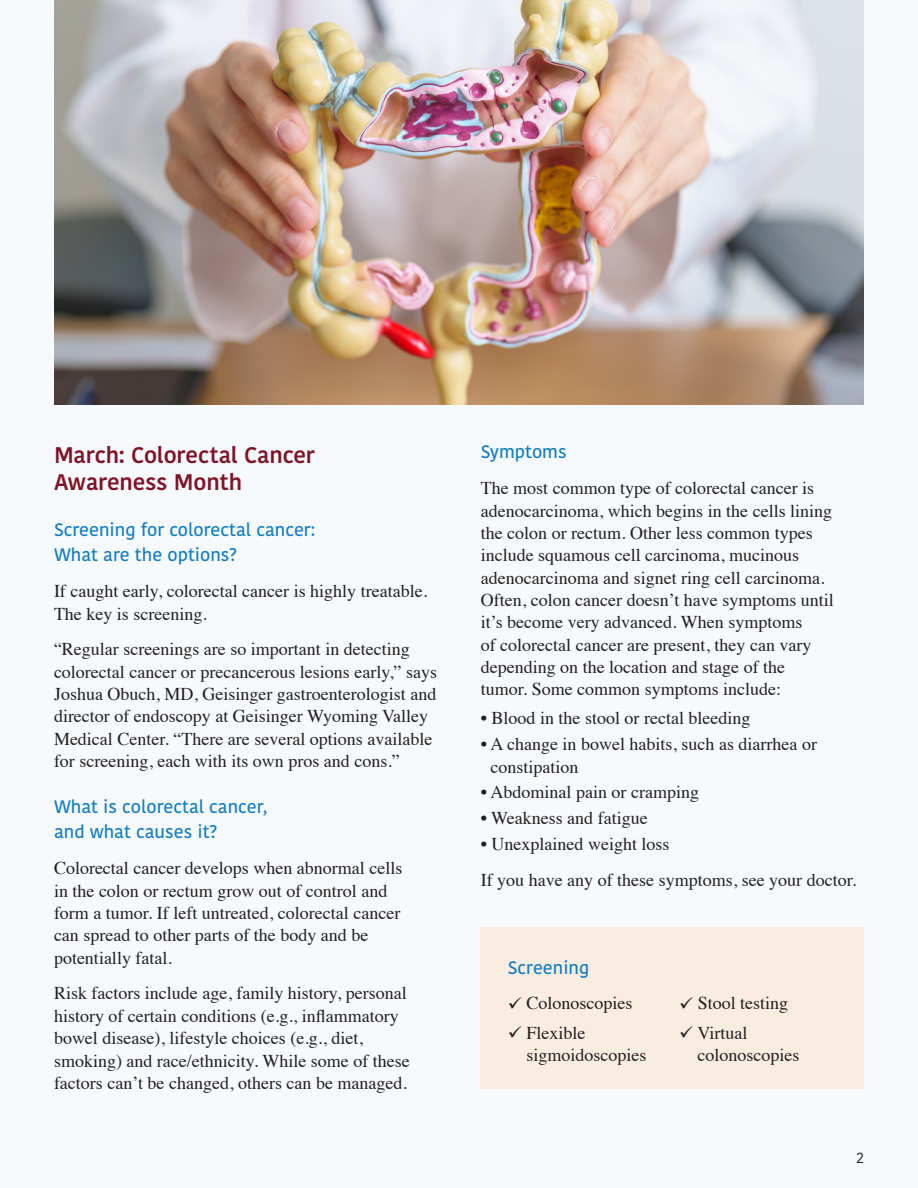
<style>
.page{position:relative;width:918px;height:1188px;background:#f7fafc}
.page>*{position:absolute;margin:0;border:0;box-sizing:border-box;transform-origin:0 0}
.t1{font:600 22.5px/27px "Kohinoor Bangla";letter-spacing:-.005em;color:#811326}
.t2{font:18px/22.4px "Times";color:#231f20}
.t3{font:500 18px/25.5px "Kohinoor Bangla";color:#127ec2}
.t4{font:15px "Kohinoor Bangla";color:#231f20}
</style>
<div class="page">
<img style="left:54px;top:0;width:810px;height:405px">
<div style="left:481px;top:928px;width:383px;height:161px;background:#f9ede2"></div>
<p class="t1" style="left:54px;top:441px;width:262px">March: Colorectal Cancer<br>Awareness Month</p>
<p class="t3" style="left:54px;top:516px;width:263px">Screening for colorectal cancer:<br>What are the options?</p>
<p class="t2" style="left:54px;top:578px;width:375px">If caught early, colorectal cancer is highly treatable.<br>The key is screening.</p>
<p class="t2" style="left:54px;top:637px;width:385px">“Regular screenings are so important in detecting colorectal cancer or precancerous lesions early,” says Joshua Obuch, MD, Geisinger gastroenterologist and director of endoscopy at Geisinger Wyoming Valley Medical Center. “There are several options available for screening, each with its own pros and cons.”</p>
<p class="t3" style="left:54px;top:793px;width:215px">What is colorectal cancer, and what causes it?</p>
<p class="t2" style="left:54px;top:855px;width:350px">Colorectal cancer develops when abnormal cells in the colon or rectum grow out of control and form a tumor. If left untreated, colorectal cancer can spread to other parts of the body and be potentially fatal.</p>
<p class="t2" style="left:54px;top:981px;width:357px">Risk factors include age, family history, personal history of certain conditions (e.g., inflammatory bowel disease), lifestyle choices (e.g., diet, smoking) and race/ethnicity. While some of these factors can’t be changed, others can be managed.</p>
<p class="t3" style="left:481px;top:439px;width:87px">Symptoms</p>
<p class="t2" style="left:481px;top:475px;width:355px">The most common type of colorectal cancer is adenocarcinoma, which begins in the cells lining the colon or rectum. Other less common types include squamous cell carcinoma, mucinous adenocarcinoma and signet ring cell carcinoma.<br>Often, colon cancer doesn’t have symptoms until it’s become very advanced. When symptoms<br>of colorectal cancer are present, they can vary depending on the location and stage of the tumor. Some common symptoms include:</p>
<p class="t2" style="left:481px;top:706px;width:271px">• Blood in the stool or rectal bleeding</p>
<p class="t2" style="left:491px;top:731px;width:328px;text-indent:-10px">• A change in bowel habits, such as diarrhea or constipation</p>
<p class="t2" style="left:481px;top:779px;width:220px">• Abdominal pain or cramping</p>
<p class="t2" style="left:481px;top:805px;width:169px">• Weakness and fatigue</p>
<p class="t2" style="left:481px;top:831px;width:190px">• Unexplained weight loss</p>
<p class="t2" style="left:481px;top:867px;width:377px">If you have any of these symptoms, see your doctor.</p>
<p class="t3" style="left:508px;top:954px;width:83px">Screening</p>
<p class="t2" style="left:508px;top:991px;width:126px">✓ Colonoscopies</p>
<p class="t2" style="left:526px;top:1020px;width:122px;text-indent:-19px">✓ Flexible sigmoidoscopies</p>
<p class="t2" style="left:679px;top:991px;width:111px">✓ Stool testing</p>
<p class="t2" style="left:697px;top:1020px;width:103px;text-indent:-18px">✓ Virtual colonoscopies</p>
<p class="t4" style="left:857px;top:1146px;width:9px">2</p>
</div>
